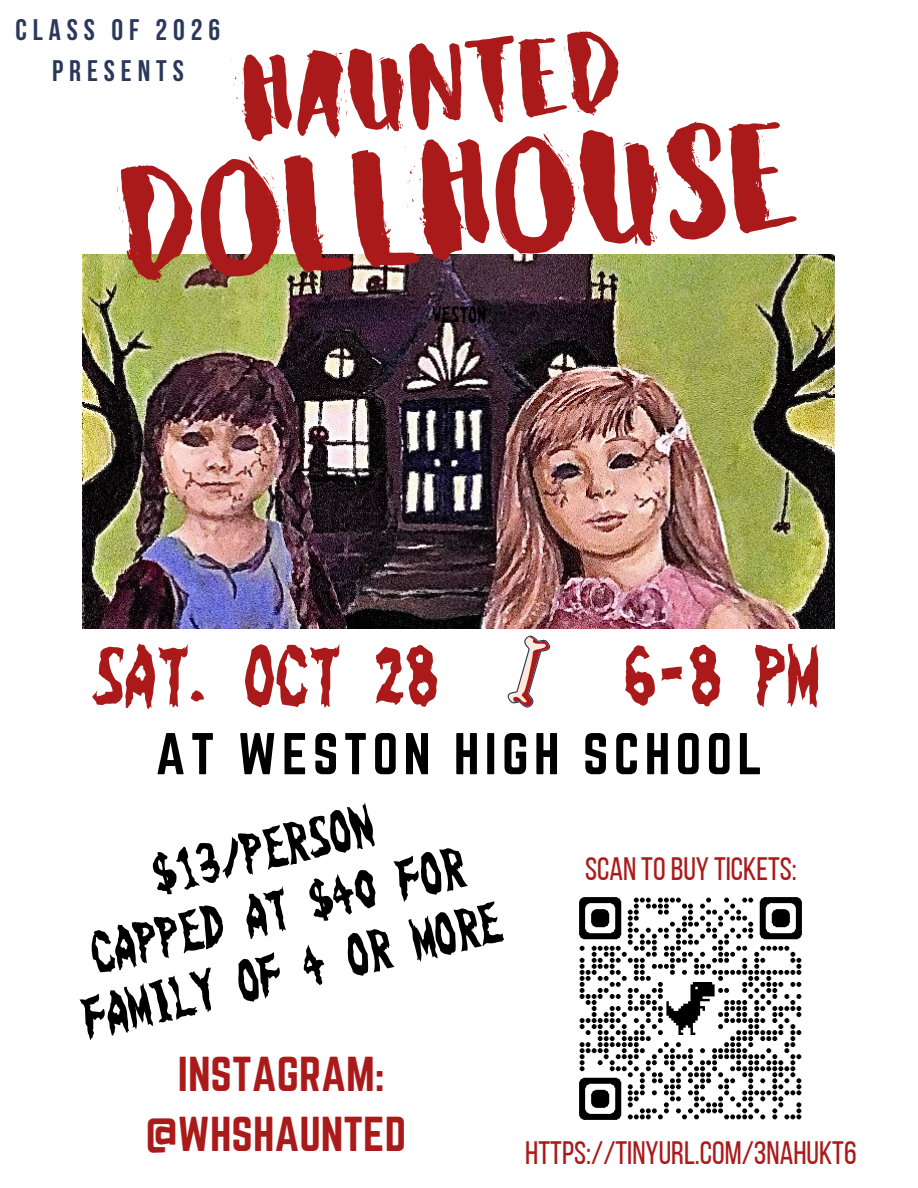
<style>
.page{position:relative;width:918px;height:1188px;background:#fff}
.page>*{position:absolute;margin:0;border:0;box-sizing:border-box;transform-origin:0 0}
.t1{font:183.75px "Carlitos";color:#ab1a1a}
.t2{font:131.55px "Carlitos";color:#ab1a1a}
.t3{font:64.95px "hakidame";color:#ab1a1a}
.t4{font:51.45px "Norwester";letter-spacing:.1em;color:#000}
.t5{font:45px/61.9px "hakidame";color:#000;text-align:center}
.t6{font:42.9px/59.7px "Norwester";color:#ab1a1a;text-align:center}
.t7{font:32.4px "Bebas Neue";color:#ab1a1a}
.t8{font:700 29.55px/41.2px "Bebas Neue";letter-spacing:.2em;color:#2a385c;text-align:center}
.t9{font:18px "hakidame";color:#000}
</style>
<div class="page">
<svg style="left:507px;top:635px;width:43px;height:73px"></svg>
<img style="left:83px;top:255px;width:751px;height:373px">
<img style="left:579px;top:897px;width:223px;height:223px">
<p class="t8" style="left:16px;top:12px;width:206px">CLASS OF 2026<br>PRESENTS</p>
<p class="t2" style="left:237px;top:44px;width:383px;rotate:-4deg">HAUNTED</p>
<p class="t1" style="left:115px;top:147px;width:680px;rotate:-4deg">DOLLHOUSE</p>
<p class="t9" style="left:432px;top:306px;width:55px">WESTON</p>
<p class="t3" style="left:92px;top:643px;width:348px">SAT. OCT 28</p>
<p class="t3" style="left:624px;top:643px;width:196px">6-8 PM</p>
<p class="t4" style="left:155px;top:723px;width:609px">AT WESTON HIGH SCHOOL</p>
<p class="t5" style="left:147px;top:845px;width:226px;rotate:-13deg">$13/PERSON</p>
<p class="t5" style="left:63px;top:928px;width:429px;rotate:-13deg">CAPPED AT $40 FOR<br>FAMILY OF 4 OR MORE</p>
<p class="t6" style="left:146px;top:1044px;width:262px">INSTAGRAM: @WHSHAUNTED</p>
<p class="t7" style="left:585px;top:856px;width:213px">SCAN TOBUY TICKETS:</p>
<p class="t7" style="left:525px;top:1140px;width:333px">HTTPS://TINYURL.COM/3NAHUKT6</p>
</div>
